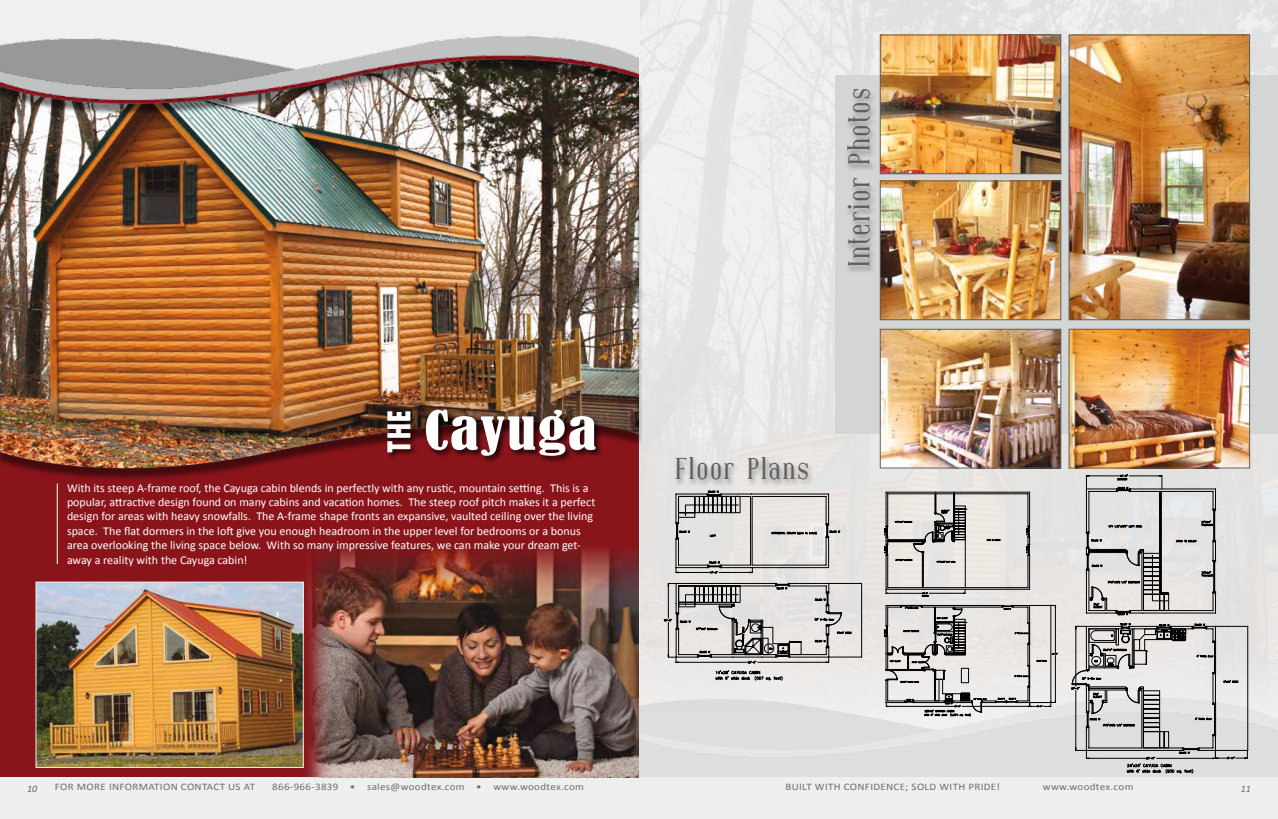
<style>
.page{position:relative;width:1278px;height:819px;background:#fff}
.page>*{position:absolute;margin:0;border:0;box-sizing:border-box;transform-origin:0 0}
.t1{font:condensed 50px "Bernard";letter-spacing:.025em;color:#fff;scale:1.2 1}
.t2{font:800 condensed 35px "Tw Cen";color:#fff;scale:.9 1}
.t3{font:30px "Covington Exp";letter-spacing:.05em;color:#5d5f5f;scale:.73 1}
.t4{font:12px/14.4px "Calibri";color:#fff}
.t5{font:10px "Calibri";letter-spacing:.03em;color:#6b6d6d;scale:1.1 1}
.t6{font:italic 10px "Calibri";color:#5d5f5f}
.t7{font:italic 10px "Calibri";color:#6b6d6d}
</style>
<div class="page">
<div style="left:0;top:0;width:639px;height:819px;background:#eff0f0"></div>
<img style="left:15px;top:36px;width:578px;height:7px">
<img style="left:0;top:43px;width:639px;height:16px">
<div style="left:0;top:108px;width:639px;height:711px;background:#89151b"></div>
<div style="left:0;top:59px;width:639px;height:425px;background:#000;opacity:.5"></div>
<hr style="left:57px;top:484px;width:1px;height:80px;background:#fff">
<div style="left:639px;top:777px;width:639px;height:42px;background:#eeefef"></div>
<div style="left:0;top:777px;width:639px;height:42px;background:#eeefef"></div>
<img style="left:302px;top:547px;width:337px;height:230px">
<div style="left:424px;top:408px;width:179px;height:56px;background:#000;opacity:.75"></div>
<div style="left:385px;top:409px;width:33px;height:51px;background:#000;opacity:.75"></div>
<img style="left:640px;top:0;width:638px;height:777px">
<div style="left:836px;top:75px;width:442px;height:359px;background:#d4d6d6"></div>
<img style="left:882px;top:37px;width:177px;height:135px">
<div style="left:880px;top:35px;width:181px;height:139px;border:1px solid #5d5f5f"></div>
<img style="left:882px;top:183px;width:177px;height:135px">
<div style="left:880px;top:181px;width:181px;height:139px;border:1px solid #5d5f5f"></div>
<img style="left:1071px;top:331px;width:177px;height:135px">
<div style="left:1069px;top:329px;width:181px;height:139px;border:1px solid #5d5f5f"></div>
<img style="left:1071px;top:37px;width:177px;height:281px">
<div style="left:1069px;top:35px;width:181px;height:285px;border:1px solid #5d5f5f"></div>
<img style="left:882px;top:331px;width:177px;height:135px">
<div style="left:880px;top:329px;width:181px;height:139px;border:1px solid #5d5f5f"></div>
<img style="left:38px;top:584px;width:264px;height:182px">
<div style="left:36px;top:582px;width:268px;height:186px;border:1px solid #eeefef"></div>
<svg style="left:664px;top:490px;width:198px;height:191px;background:#ccc9c7"></svg>
<svg style="left:1071px;top:474px;width:177px;height:300px;background:#c7c6c5"></svg>
<svg style="left:883px;top:492px;width:175px;height:225px;background:#c8c6c3"></svg>
<div style="left:844px;top:88px;width:32px;height:186px;background:#000;opacity:.4"></div>
<div style="left:673px;top:456px;width:141px;height:32px;background:#000;opacity:.4"></div>
<h2 class="t2" style="left:378px;top:453px;width:49px;rotate:-90deg">THE</h2>
<h1 class="t1" style="left:424px;top:402px;width:145px">CAYUGA</h1>
<p class="t4" style="left:67px;top:480px;width:530px">With its steep A-frame roof, the Cayuga cabin blends in perfectly with any rustic, mountain setting. This is a popular, attractive design found on many cabins and vacation homes. The steep roof pitch makes it a perfect design for areas with heavy snowfalls. The A-frame shape fronts an expansive, vaulted ceiling over the living space. The flat dormers in the loft give you enough headroom in the upper level for bedrooms or a bonus area overlooking the living space below. With so many impressive features, we can make your dream get&shy;away a reality with the Cayuga cabin!</p>
<h3 class="t3" style="left:844px;top:267px;width:246px;rotate:-90deg">Interior Photos</h3>
<h3 class="t3" style="left:675px;top:453px;width:186px">Floor Plans</h3>
<p class="t5" style="left:55px;top:780px;width:184px">FOR MORE INFORMATION CONTACT US AT</p>
<p class="t5" style="left:272px;top:780px;width:285px">866-966-3839 • sales@woodtex.com • www.woodtex.com</p>
<p class="t5" style="left:785px;top:780px;width:197px">BUILT WITH CONFIDENCE; SOLD WITH PRIDE!</p>
<p class="t5" style="left:1043px;top:780px;width:84px">www.woodtex.com</p>
<p class="t6" style="left:27px;top:782px;width:12px">10</p>
<p class="t7" style="left:1241px;top:782px;width:12px">11</p>
</div>
